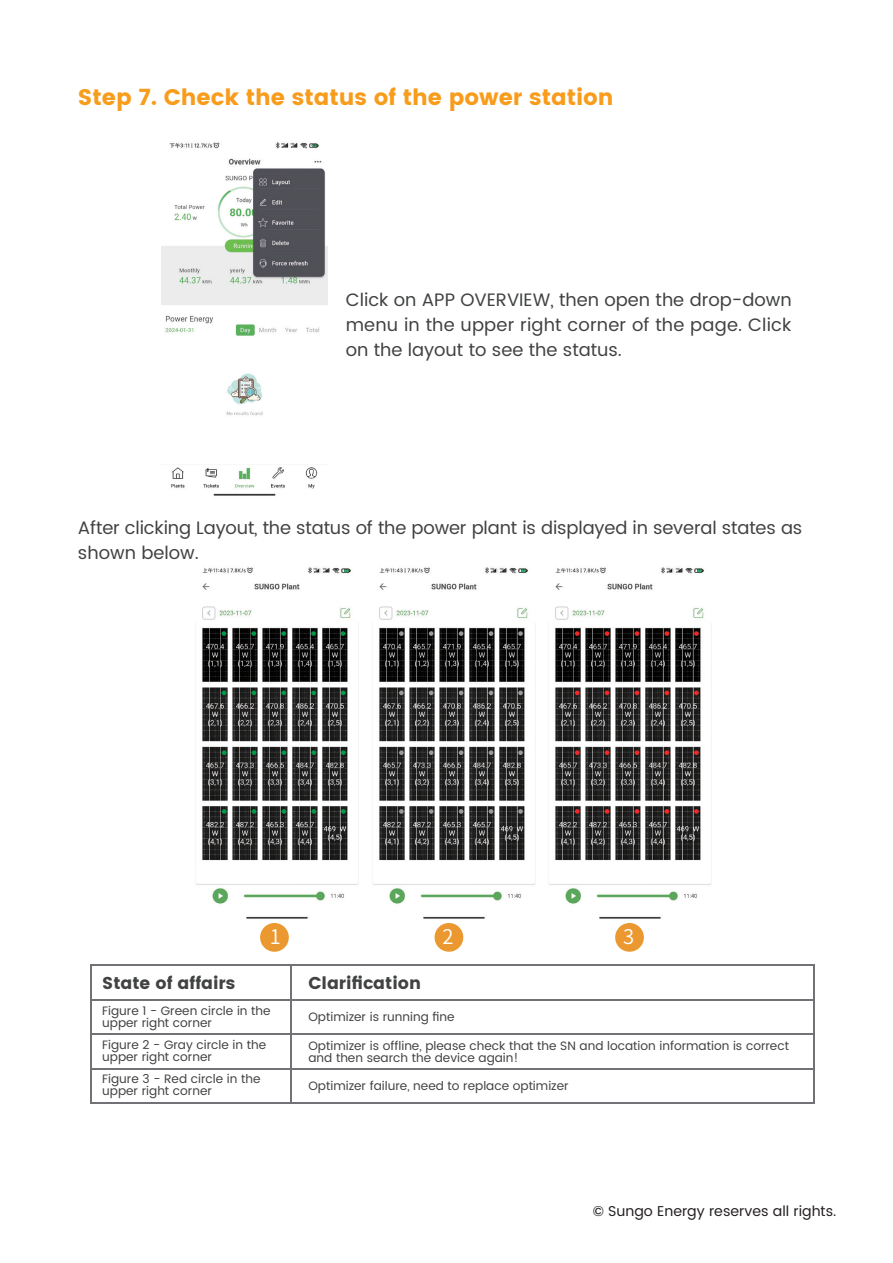
<style>
.page{position:relative;width:893px;height:1263px;background:#fff}
.page>*{position:absolute;margin:0;border:0;box-sizing:border-box;transform-origin:0 0}
.t1{font:22.5px "Poppins";color:#f89c1c}
.t2{font:20.1px "Source Han Sans SC";color:#fff}
.t3{font:18px/25px "Poppins";letter-spacing:-.01em;color:#414243;text-align:justify}
.t4{font:17.1px "Poppins";color:#414243}
.t5{font:14.25px "Poppins";color:#231f20}
.t6{font:12.15px/12.1px "Poppins";color:#414243}
</style>
<div class="page">
<div style="left:260px;top:923px;width:29px;height:29px;background:#ec9831;border-radius:50%"></div>
<div style="left:435px;top:923px;width:28px;height:29px;background:#ec9831;border-radius:50%"></div>
<div style="left:615px;top:923px;width:29px;height:29px;background:#ec9831;border-radius:50%"></div>
<img style="left:196px;top:567px;width:163px;height:352px">
<svg style="left:222px;top:631px;width:4px;height:5px"></svg>
<svg style="left:251px;top:631px;width:5px;height:5px"></svg>
<svg style="left:281px;top:631px;width:5px;height:5px"></svg>
<svg style="left:311px;top:631px;width:5px;height:5px"></svg>
<svg style="left:341px;top:631px;width:4px;height:5px"></svg>
<svg style="left:222px;top:691px;width:4px;height:4px"></svg>
<svg style="left:252px;top:691px;width:4px;height:4px"></svg>
<svg style="left:281px;top:691px;width:5px;height:4px"></svg>
<svg style="left:311px;top:691px;width:5px;height:4px"></svg>
<svg style="left:341px;top:691px;width:5px;height:4px"></svg>
<svg style="left:222px;top:750px;width:4px;height:5px"></svg>
<svg style="left:252px;top:750px;width:4px;height:5px"></svg>
<svg style="left:282px;top:750px;width:4px;height:5px"></svg>
<svg style="left:311px;top:750px;width:5px;height:5px"></svg>
<svg style="left:341px;top:750px;width:5px;height:5px"></svg>
<svg style="left:222px;top:809px;width:4px;height:5px"></svg>
<svg style="left:252px;top:809px;width:4px;height:5px"></svg>
<svg style="left:282px;top:809px;width:4px;height:5px"></svg>
<svg style="left:311px;top:809px;width:5px;height:5px"></svg>
<svg style="left:341px;top:809px;width:5px;height:5px"></svg>
<img style="left:549px;top:567px;width:163px;height:352px">
<svg style="left:575px;top:631px;width:4px;height:5px"></svg>
<svg style="left:605px;top:631px;width:4px;height:5px"></svg>
<svg style="left:635px;top:631px;width:4px;height:5px"></svg>
<svg style="left:664px;top:631px;width:5px;height:5px"></svg>
<svg style="left:694px;top:631px;width:5px;height:5px"></svg>
<svg style="left:575px;top:691px;width:4px;height:4px"></svg>
<svg style="left:605px;top:691px;width:4px;height:4px"></svg>
<svg style="left:635px;top:691px;width:4px;height:4px"></svg>
<svg style="left:664px;top:691px;width:5px;height:4px"></svg>
<svg style="left:694px;top:691px;width:5px;height:4px"></svg>
<svg style="left:575px;top:750px;width:4px;height:5px"></svg>
<svg style="left:605px;top:750px;width:4px;height:5px"></svg>
<svg style="left:635px;top:750px;width:4px;height:5px"></svg>
<svg style="left:664px;top:750px;width:5px;height:5px"></svg>
<svg style="left:694px;top:750px;width:5px;height:5px"></svg>
<svg style="left:575px;top:809px;width:4px;height:5px"></svg>
<svg style="left:605px;top:809px;width:4px;height:5px"></svg>
<svg style="left:635px;top:809px;width:4px;height:5px"></svg>
<svg style="left:664px;top:809px;width:5px;height:5px"></svg>
<svg style="left:694px;top:809px;width:5px;height:5px"></svg>
<img style="left:373px;top:567px;width:163px;height:352px">
<svg style="left:399px;top:631px;width:5px;height:5px"></svg>
<svg style="left:429px;top:631px;width:4px;height:5px"></svg>
<svg style="left:459px;top:631px;width:4px;height:5px"></svg>
<svg style="left:489px;top:631px;width:4px;height:5px"></svg>
<svg style="left:518px;top:631px;width:5px;height:5px"></svg>
<svg style="left:399px;top:691px;width:5px;height:4px"></svg>
<svg style="left:429px;top:691px;width:4px;height:4px"></svg>
<svg style="left:459px;top:691px;width:4px;height:4px"></svg>
<svg style="left:489px;top:691px;width:4px;height:4px"></svg>
<svg style="left:518px;top:691px;width:5px;height:4px"></svg>
<svg style="left:399px;top:750px;width:5px;height:5px"></svg>
<svg style="left:429px;top:750px;width:4px;height:5px"></svg>
<svg style="left:459px;top:750px;width:4px;height:5px"></svg>
<svg style="left:489px;top:750px;width:4px;height:5px"></svg>
<svg style="left:518px;top:750px;width:5px;height:5px"></svg>
<svg style="left:399px;top:809px;width:5px;height:5px"></svg>
<svg style="left:429px;top:809px;width:4px;height:5px"></svg>
<svg style="left:459px;top:809px;width:4px;height:5px"></svg>
<svg style="left:489px;top:809px;width:4px;height:5px"></svg>
<svg style="left:518px;top:809px;width:5px;height:5px"></svg>
<hr style="left:90px;top:964px;width:1px;height:140px;background:#727276">
<hr style="left:91px;top:1068px;width:723px;height:1px;background:#727276">
<hr style="left:91px;top:1102px;width:723px;height:2px;background:#727276">
<hr style="left:813px;top:964px;width:2px;height:140px;background:#727276">
<hr style="left:91px;top:964px;width:723px;height:2px;background:#727276">
<hr style="left:91px;top:1033px;width:723px;height:2px;background:#727276">
<hr style="left:91px;top:999px;width:723px;height:1px;background:#727276">
<hr style="left:291px;top:965px;width:1px;height:138px;background:#727276">
<img style="left:162px;top:142px;width:166px;height:354px">
<h1 class="t1" style="left:78px;top:84px;width:537px">Step 7. Check the status of the power station</h1>
<h3 class="t3" style="left:346px;top:288px;width:447px">Click on APP OVERVIEW, then open the drop-down menu in the upper right corner of the page. Click on the layout to see the status.</h3>
<h3 class="t3" style="left:78px;top:515px;width:726px">After clicking Layout, the status of the power plant is displayed in several states as shown below.</h3>
<h2 class="t2" style="left:270px;top:925px;width:13px">1</h2>
<h2 class="t2" style="left:443px;top:925px;width:13px">2</h2>
<h2 class="t2" style="left:623px;top:925px;width:13px">3</h2>
<h3 class="t4" style="left:102px;top:973px;width:135px">State of affairs</h3>
<h3 class="t4" style="left:308px;top:973px;width:114px">Clarification</h3>
<p class="t6" style="left:308px;top:1011px;width:148px">Optimizer is running fine</p>
<p class="t6" style="left:308px;top:1040px;width:482px">Optimizer is offline, please check that the SN and location information is correct and then search the device again!</p>
<p class="t6" style="left:308px;top:1080px;width:262px">Optimizer failure, need to replace optimizer</p>
<p class="t6" style="left:102px;top:1005px;width:170px">Figure 1 - Green circle in the upper right corner</p>
<p class="t6" style="left:102px;top:1039px;width:165px">Figure 2 - Gray circle in the upper right corner</p>
<p class="t6" style="left:102px;top:1073px;width:160px">Figure 3 - Red circle in the upper right corner</p>
<p class="t5" style="left:593px;top:1200px;width:245px">© Sungo Energy reserves all rights.</p>
</div>
